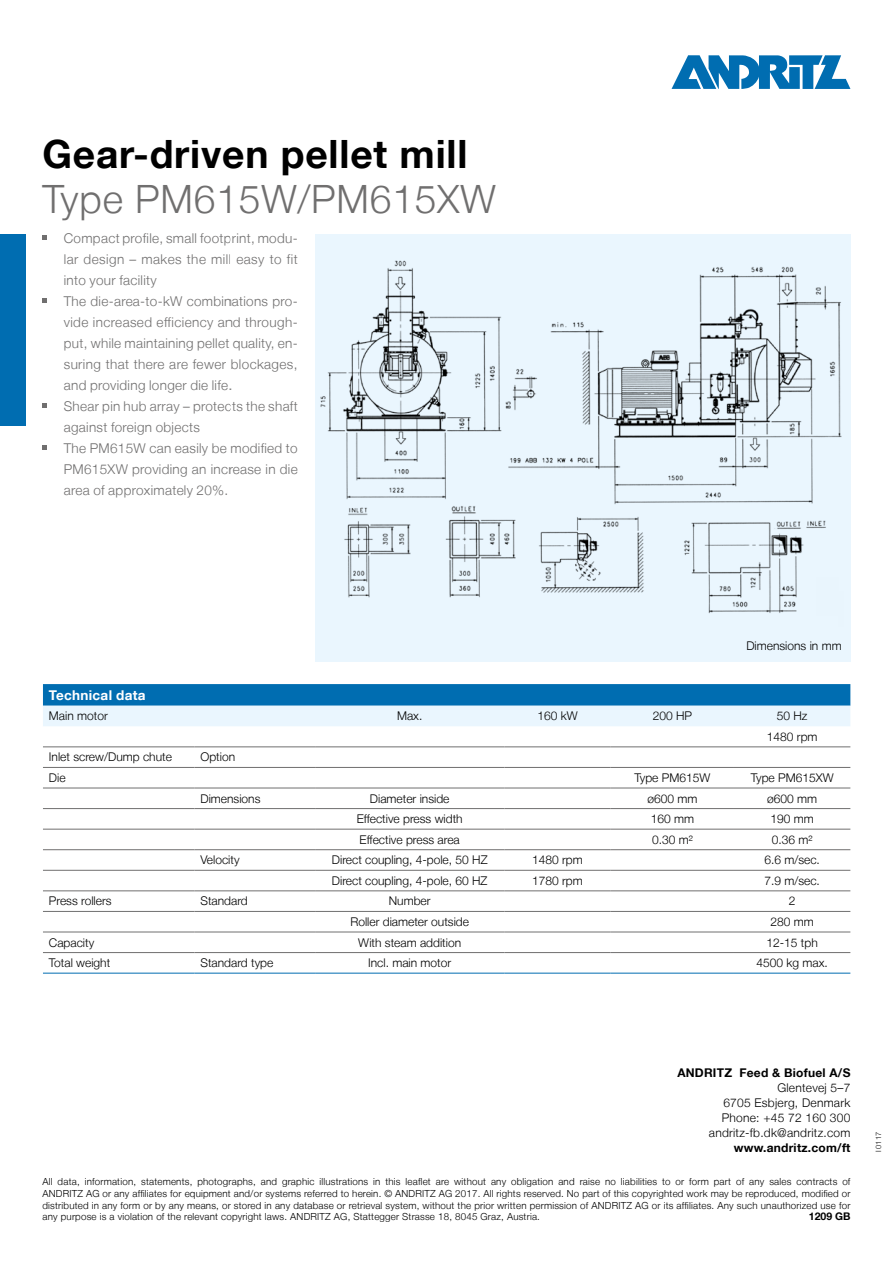
<style>
.page{position:relative;width:893px;height:1263px;background:#fff}
.page>*{position:absolute;margin:0;border:0;box-sizing:border-box;transform-origin:0 0}
.t1{font:700 39px "Helvetica Neue LT";letter-spacing:.02em;color:#000}
.t2{font:300 39px "Helvetica Neue LT";letter-spacing:.02em;color:#706f6f}
.t3{font:300 13.5px/21px "Helvetica Neue LT";letter-spacing:.025em;color:#706f6f}
.t4{font:700 13.5px "Helvetica Neue LT";letter-spacing:.025em;color:#fff}
.t5{font:300 12px/20.5px "Helvetica Neue LT";color:#000;text-align:center}
.t6{font:300 12px/15px "Helvetica Neue LT";letter-spacing:.02em;color:#000;text-align:right}
.t7{font:700 12px "Helvetica Neue LT";letter-spacing:.02em;color:#000}
.t8{font:700 10.5px "Helvetica Neue LT";color:#000}
.t9{font:300 9.75px/11.7px "Helvetica Neue LT";letter-spacing:.02em;color:#000;text-align:justify}
.t10{font:300 7.5px "Helvetica Neue LT";color:#000}
</style>
<div class="page">
<div style="left:0;top:234px;width:26px;height:191px;background:#006db1"></div>
<svg style="left:672px;top:55px;width:178px;height:34px"></svg>
<div style="left:315px;top:234px;width:535px;height:427px;background:#eaf6fe"></div>
<svg style="left:43px;top:236px;width:4px;height:4px"></svg>
<svg style="left:43px;top:298px;width:4px;height:5px"></svg>
<svg style="left:43px;top:404px;width:4px;height:4px"></svg>
<svg style="left:43px;top:446px;width:4px;height:4px"></svg>
<img style="left:320px;top:260px;width:184px;height:338px">
<img style="left:504px;top:266px;width:338px;height:347px">
<svg style="left:43px;top:684px;width:807px;height:42px;background:#72b0d6"></svg>
<svg style="left:43px;top:787px;width:807px;height:145px"></svg>
<hr style="left:43px;top:973px;width:151px;height:1px;background:#006db1">
<hr style="left:194px;top:973px;width:121px;height:1px;background:#006db1">
<hr style="left:315px;top:973px;width:189px;height:1px;background:#006db1">
<hr style="left:504px;top:973px;width:107px;height:1px;background:#006db1">
<hr style="left:611px;top:973px;width:123px;height:1px;background:#006db1">
<hr style="left:734px;top:973px;width:116px;height:1px;background:#006db1">
<hr style="left:43px;top:747px;width:151px;height:1px;background:#706f6f">
<hr style="left:194px;top:747px;width:121px;height:1px;background:#706f6f">
<hr style="left:315px;top:747px;width:189px;height:1px;background:#706f6f">
<hr style="left:504px;top:747px;width:107px;height:1px;background:#706f6f">
<hr style="left:611px;top:747px;width:123px;height:1px;background:#706f6f">
<hr style="left:734px;top:747px;width:116px;height:1px;background:#706f6f">
<hr style="left:43px;top:767px;width:151px;height:1px;background:#706f6f">
<hr style="left:194px;top:767px;width:121px;height:1px;background:#706f6f">
<hr style="left:315px;top:767px;width:189px;height:1px;background:#706f6f">
<hr style="left:504px;top:767px;width:107px;height:1px;background:#706f6f">
<hr style="left:611px;top:767px;width:123px;height:1px;background:#706f6f">
<hr style="left:734px;top:767px;width:116px;height:1px;background:#706f6f">
<hr style="left:43px;top:788px;width:151px;height:1px;background:#706f6f">
<hr style="left:194px;top:788px;width:121px;height:1px;background:#706f6f">
<hr style="left:315px;top:788px;width:189px;height:1px;background:#706f6f">
<hr style="left:504px;top:788px;width:107px;height:1px;background:#706f6f">
<hr style="left:611px;top:788px;width:123px;height:1px;background:#706f6f">
<hr style="left:734px;top:788px;width:116px;height:1px;background:#706f6f">
<hr style="left:43px;top:808px;width:151px;height:1px;background:#706f6f">
<hr style="left:194px;top:808px;width:121px;height:1px;background:#706f6f">
<hr style="left:315px;top:808px;width:189px;height:1px;background:#706f6f">
<hr style="left:504px;top:808px;width:107px;height:1px;background:#706f6f">
<hr style="left:611px;top:808px;width:123px;height:1px;background:#706f6f">
<hr style="left:734px;top:808px;width:116px;height:1px;background:#706f6f">
<hr style="left:43px;top:829px;width:151px;height:1px;background:#706f6f">
<hr style="left:194px;top:829px;width:121px;height:1px;background:#706f6f">
<hr style="left:315px;top:829px;width:189px;height:1px;background:#706f6f">
<hr style="left:504px;top:829px;width:107px;height:1px;background:#706f6f">
<hr style="left:611px;top:829px;width:123px;height:1px;background:#706f6f">
<hr style="left:734px;top:829px;width:116px;height:1px;background:#706f6f">
<hr style="left:43px;top:849px;width:151px;height:1px;background:#706f6f">
<hr style="left:194px;top:849px;width:121px;height:1px;background:#706f6f">
<hr style="left:315px;top:849px;width:189px;height:1px;background:#706f6f">
<hr style="left:504px;top:849px;width:107px;height:1px;background:#706f6f">
<hr style="left:611px;top:849px;width:123px;height:1px;background:#706f6f">
<hr style="left:734px;top:849px;width:116px;height:1px;background:#706f6f">
<hr style="left:43px;top:870px;width:151px;height:1px;background:#706f6f">
<hr style="left:194px;top:870px;width:121px;height:1px;background:#706f6f">
<hr style="left:315px;top:870px;width:189px;height:1px;background:#706f6f">
<hr style="left:504px;top:870px;width:107px;height:1px;background:#706f6f">
<hr style="left:611px;top:870px;width:123px;height:1px;background:#706f6f">
<hr style="left:734px;top:870px;width:116px;height:1px;background:#706f6f">
<hr style="left:43px;top:890px;width:151px;height:1px;background:#706f6f">
<hr style="left:194px;top:890px;width:121px;height:1px;background:#706f6f">
<hr style="left:315px;top:890px;width:189px;height:1px;background:#706f6f">
<hr style="left:504px;top:890px;width:107px;height:1px;background:#706f6f">
<hr style="left:611px;top:890px;width:123px;height:1px;background:#706f6f">
<hr style="left:734px;top:890px;width:116px;height:1px;background:#706f6f">
<hr style="left:43px;top:911px;width:151px;height:1px;background:#706f6f">
<hr style="left:194px;top:911px;width:121px;height:1px;background:#706f6f">
<hr style="left:315px;top:911px;width:189px;height:1px;background:#706f6f">
<hr style="left:504px;top:911px;width:107px;height:1px;background:#706f6f">
<hr style="left:611px;top:911px;width:123px;height:1px;background:#706f6f">
<hr style="left:734px;top:911px;width:116px;height:1px;background:#706f6f">
<hr style="left:43px;top:932px;width:151px;height:1px;background:#706f6f">
<hr style="left:194px;top:932px;width:121px;height:1px;background:#706f6f">
<hr style="left:315px;top:932px;width:189px;height:1px;background:#706f6f">
<hr style="left:504px;top:932px;width:107px;height:1px;background:#706f6f">
<hr style="left:611px;top:932px;width:123px;height:1px;background:#706f6f">
<hr style="left:734px;top:932px;width:116px;height:1px;background:#706f6f">
<hr style="left:43px;top:952px;width:151px;height:1px;background:#706f6f">
<hr style="left:194px;top:952px;width:121px;height:1px;background:#706f6f">
<hr style="left:315px;top:952px;width:189px;height:1px;background:#706f6f">
<hr style="left:504px;top:952px;width:107px;height:1px;background:#706f6f">
<hr style="left:611px;top:952px;width:123px;height:1px;background:#706f6f">
<hr style="left:734px;top:952px;width:116px;height:1px;background:#706f6f">
<h1 class="t1" style="left:43px;top:130px;width:426px">Gear-driven pellet mill</h1>
<h1 class="t2" style="left:43px;top:175px;width:455px">Type PM615W/PM615XW</h1>
<p class="t3" style="left:64px;top:227px;width:235px">Compact profile, small footprint, modu&shy;lar design – makes the mill easy to fit into your facility<br>The die-area-to-kW combinations pro&shy;vide increased efficiency and through&shy;put, while maintaining pellet quality, en&shy;suring that there are fewer blockages, and providing longer die life.<br>Shear pin hub array – protects the shaft against foreign objects<br>The PM615W can easily be modified to PM615XW providing an increase in die area of approximately 20%.</p>
<p class="t5" style="left:746px;top:636px;width:97px">Dimensions in mm</p>
<h2 class="t4" style="left:49px;top:686px;width:98px">Technical data</h2>
<p class="t5" style="left:49px;top:705px;width:60px">Main motor</p>
<p class="t5" style="left:397px;top:705px;width:27px">Max.</p>
<p class="t5" style="left:537px;top:705px;width:42px">160 kW</p>
<p class="t5" style="left:653px;top:705px;width:41px">200 HP</p>
<p class="t5" style="left:767px;top:705px;width:52px">50 Hz<br>1480 rpm</p>
<p class="t5" style="left:49px;top:747px;width:124px">Inlet screw/Dump chute</p>
<p class="t5" style="left:200px;top:747px;width:36px">Option</p>
<p class="t5" style="left:49px;top:767px;width:18px">Die</p>
<p class="t5" style="left:634px;top:767px;width:77px">Type PM615W</p>
<p class="t5" style="left:751px;top:767px;width:84px">Type PM615XW</p>
<p class="t5" style="left:200px;top:788px;width:61px">Dimensions</p>
<p class="t5" style="left:370px;top:788px;width:81px">Diameter inside</p>
<p class="t5" style="left:647px;top:788px;width:52px">ø600 mm</p>
<p class="t5" style="left:767px;top:788px;width:52px">ø600 mm</p>
<p class="t5" style="left:357px;top:808px;width:108px">Effective press width</p>
<p class="t5" style="left:651px;top:808px;width:45px">160 mm</p>
<p class="t5" style="left:770px;top:808px;width:45px">190 mm</p>
<p class="t5" style="left:360px;top:829px;width:102px">Effective press area</p>
<p class="t5" style="left:652px;top:829px;width:42px">0.30 m²</p>
<p class="t5" style="left:772px;top:829px;width:42px">0.36 m²</p>
<p class="t5" style="left:200px;top:849px;width:41px">Velocity</p>
<p class="t5" style="left:332px;top:849px;width:157px">Direct coupling, 4-pole, 50 HZ</p>
<p class="t5" style="left:532px;top:849px;width:52px">1480 rpm</p>
<p class="t5" style="left:764px;top:849px;width:57px">6.6 m/sec.</p>
<p class="t5" style="left:332px;top:870px;width:157px">Direct coupling, 4-pole, 60 HZ</p>
<p class="t5" style="left:532px;top:870px;width:52px">1780 rpm</p>
<p class="t5" style="left:764px;top:870px;width:57px">7.9 m/sec.</p>
<p class="t5" style="left:49px;top:891px;width:64px">Press rollers</p>
<p class="t5" style="left:200px;top:891px;width:49px">Standard</p>
<p class="t5" style="left:389px;top:891px;width:43px">Number</p>
<p class="t5" style="left:789px;top:891px;width:8px">2</p>
<p class="t5" style="left:350px;top:911px;width:120px">Roller diameter outside</p>
<p class="t5" style="left:770px;top:911px;width:45px">280 mm</p>
<p class="t5" style="left:49px;top:932px;width:47px">Capacity</p>
<p class="t5" style="left:358px;top:932px;width:104px">With steam addition</p>
<p class="t5" style="left:766px;top:932px;width:53px">12-15 tph</p>
<p class="t5" style="left:49px;top:952px;width:63px">Total weight</p>
<p class="t5" style="left:200px;top:952px;width:74px">Standard type</p>
<p class="t5" style="left:368px;top:952px;width:85px">Incl. main motor</p>
<p class="t5" style="left:756px;top:952px;width:73px">4500 kg max.</p>
<p class="t7" style="left:677px;top:1066px;width:175px">ANDRITZ Feed &amp; Biofuel A/S</p>
<p class="t6" style="left:709px;top:1080px;width:143px">Glentevej 5–7<br>6705 Esbjerg, Denmark<br>Phone: +45 72 160 300 andritz-fb.dk@andritz.com</p>
<p class="t7" style="left:734px;top:1141px;width:118px">www.andritz.com/ft</p>
<p class="t9" style="left:43px;top:1176px;width:809px">All data, information, statements, photographs, and graphic illustrations in this leaflet are without any obligation and raise no liabilities to or form part of any sales contracts of ANDRITZ AG or any affiliates for equipment and/or systems referred to herein. © ANDRITZ AG 2017. All rights reserved. No part of this copyrighted work may be reproduced, modified or distributed in any form or by any means, or stored in any database or retrieval system, without the prior written permission of ANDRITZ AG or its affiliates. Any such unauthorized use for any purpose is a violation of the relevant copyright laws. ANDRITZ AG, Stattegger Strasse 18, 8045 Graz, Austria.</p>
<p class="t8" style="left:809px;top:1210px;width:43px">1209 GB</p>
<p class="t10" style="left:874px;top:1152px;width:22px;rotate:-90deg">I 0117</p>
</div>
